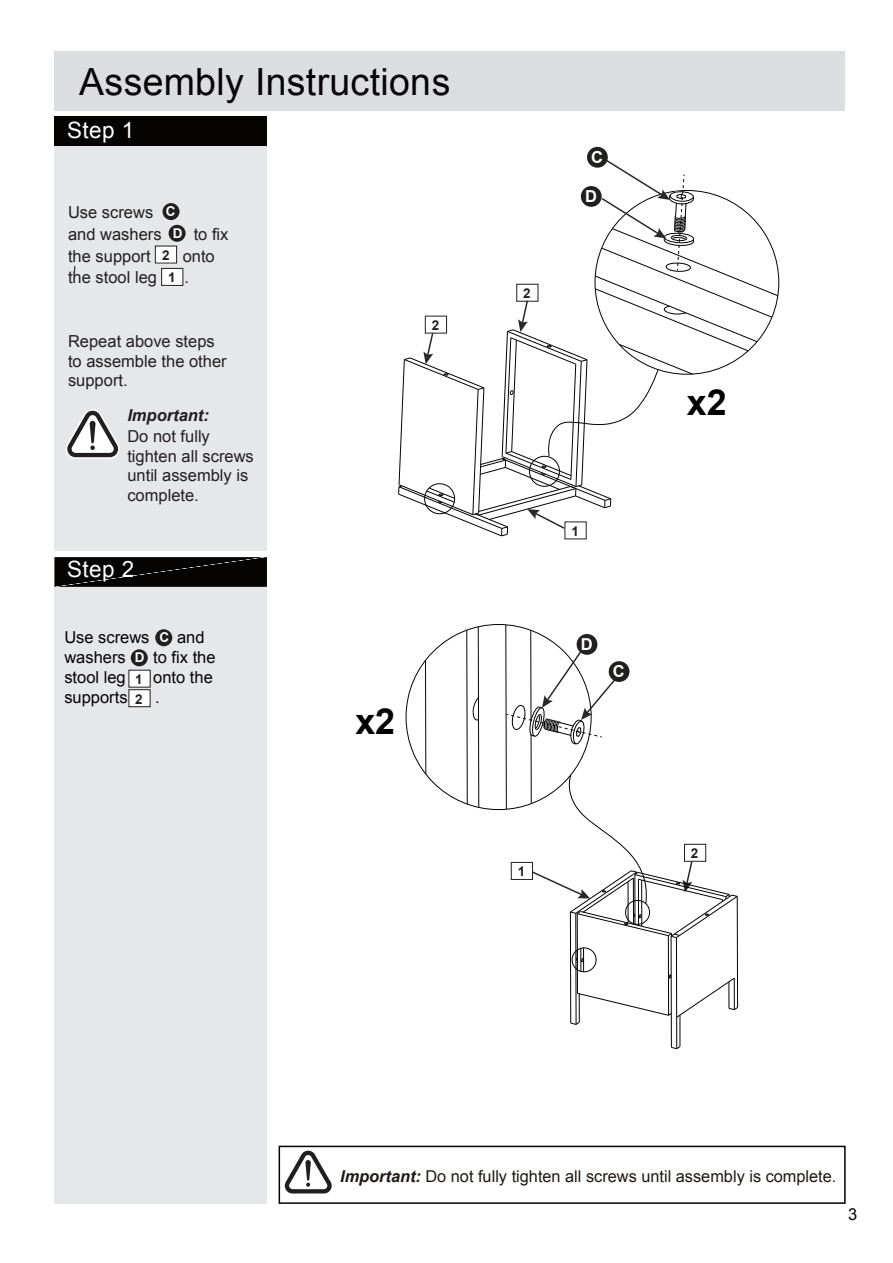
<style>
.page{position:relative;width:893px;height:1263px;background:#fff}
.page>*{position:absolute;margin:0;border:0;box-sizing:border-box;transform-origin:0 0}
.t1{font:37.5px "Arial";letter-spacing:.01em;color:#060304}
.t2{font:700 35.85px "Arial";color:#030303}
.t3{font:22.5px "Arial";letter-spacing:.02em;color:#fff}
.t4{font:16.5px/19.8px "Arial";color:#221f1f}
.t5{font:16.5px/19.8px "Arial";color:#060304}
.t6{font:16.5px/19.8px "Arial";color:#231f20}
.t7{font:italic 700 16.5px "Arial";color:#231f20}
.t8{font:700 16.5px "Arial";color:#fff}
.t9{font:16.35px "Arial";color:#211814}
.t10{font:700 13.5px/19.5px "Arial";color:#221f1f}
.t11{font:700 13.5px "Arial";color:#fff}
.s1{font-weight:700;font-style:italic}
</style>
<div class="page">
<div style="left:54px;top:51px;width:791px;height:60px;background:#dcdddf"></div>
<div style="left:54px;top:116px;width:213px;height:1087px;background:#e6e7e9"></div>
<div style="left:155px;top:246px;width:22px;height:17px;background:#fff;border:1px solid #231f20"></div>
<div style="left:54px;top:116px;width:213px;height:30px;background:#050403"></div>
<svg style="left:54px;top:557px;width:213px;height:30px;background:#0b0a09"></svg>
<svg style="left:66px;top:409px;width:54px;height:50px"></svg>
<div style="left:42px;top:552px;width:239px;height:5px;background:#fff"></div>
<div style="left:162px;top:203px;width:17px;height:17px;background:#221f1f;border-radius:50%"></div>
<div style="left:169px;top:225px;width:17px;height:17px;background:#221f1f;border-radius:50%"></div>
<div style="left:155px;top:629px;width:17px;height:17px;background:#221f1f;border-radius:50%"></div>
<div style="left:131px;top:649px;width:17px;height:17px;background:#221f1f;border-radius:50%"></div>
<div style="left:161px;top:268px;width:22px;height:18px;background:#fff;border:1px solid #231f20"></div>
<div style="left:587px;top:147px;width:21px;height:21px;background:#221f1f;border-radius:50%"></div>
<div style="left:129px;top:670px;width:22px;height:18px;background:#fff"></div>
<div style="left:129px;top:689px;width:22px;height:18px;background:#fff;border:1px solid #231f20"></div>
<svg style="left:565px;top:537px;width:22px;height:2px"></svg>
<div style="left:279px;top:1146px;width:567px;height:58px;background:#fff;border:2px solid #030303"></div>
<svg style="left:283px;top:1147px;width:51px;height:47px"></svg>
<svg style="left:398px;top:158px;width:381px;height:379px"></svg>
<hr style="left:671px;top:936px;width:1px;height:111px;background:#030303">
<hr style="left:676px;top:938px;width:1px;height:111px;background:#030303">
<svg style="left:670px;top:1045px;width:10px;height:5px"></svg>
<hr style="left:737px;top:896px;width:1px;height:111px;background:#030303">
<hr style="left:577px;top:914px;width:1px;height:79px;background:#030303">
<hr style="left:668px;top:936px;width:1px;height:79px;background:#030303">
<hr style="left:570px;top:912px;width:1px;height:111px;background:#030303">
<hr style="left:575px;top:913px;width:1px;height:111px;background:#030303">
<svg style="left:570px;top:948px;width:169px;height:77px"></svg>
<div style="left:572px;top:947px;width:24px;height:25px;border:1px solid #030303;border-radius:50%"></div>
<hr style="left:425px;top:660px;width:1px;height:114px;background:#030303">
<svg style="left:466px;top:626px;width:14px;height:182px"></svg>
<svg style="left:505px;top:624px;width:233px;height:315px"></svg>
<hr style="left:680px;top:1015px;width:1px;height:32px;background:#030303">
<h1 class="t1" style="left:79px;top:57px;width:373px">Assembly Instructions</h1>
<h3 class="t3" style="left:67px;top:115px;width:69px">Step 1</h3>
<p class="t11" style="left:166px;top:202px;width:11px">C</p>
<p class="t10" style="left:162px;top:246px;width:9px">2</p>
<p class="t4" style="left:68px;top:202px;width:95px;line-height:21.6px">Use screws and washers</p>
<p class="t4" style="left:194px;top:224px;width:36px">to fix</p>
<p class="t11" style="left:173px;top:224px;width:11px">D</p>
<p class="t4" style="left:68px;top:246px;width:84px">the support</p>
<p class="t4" style="left:183px;top:246px;width:34px">onto</p>
<p class="t4" style="left:68px;top:268px;width:90px">the stool leg</p>
<p class="t4" style="left:185px;top:268px;width:6px">.</p>
<p class="t10" style="left:168px;top:268px;width:9px">1</p>
<p class="t4" style="left:68px;top:331px;width:160px">Repeat above steps to assemble the other support.</p>
<p class="t7" style="left:127px;top:405px;width:83px">Important:</p>
<p class="t6" style="left:127px;top:426px;width:128px">Do not fully tighten all screws until assembly is complete.</p>
<h3 class="t3" style="left:67px;top:555px;width:69px">Step 2</h3>
<p class="t5" style="left:64px;top:628px;width:87px">Use screws</p>
<p class="t5" style="left:177px;top:628px;width:29px">and</p>
<p class="t5" style="left:64px;top:648px;width:63px">washers</p>
<p class="t11" style="left:159px;top:628px;width:11px">C</p>
<p class="t5" style="left:64px;top:648px;width:153px;text-indent:89px">to fix the stool leg 1onto the supports</p>
<p class="t11" style="left:135px;top:649px;width:11px">D</p>
<p class="t10" style="left:135px;top:670px;width:9px">1<br>2</p>
<p class="t5" style="left:155px;top:687px;width:6px">.</p>
<p class="t10" style="left:432px;top:316px;width:9px">2</p>
<h2 class="t2" style="left:355px;top:698px;width:41px">x2</h2>
<p class="t10" style="left:523px;top:284px;width:9px">2</p>
<p class="t8" style="left:591px;top:146px;width:13px">C</p>
<p class="t8" style="left:585px;top:185px;width:13px">D</p>
<p class="t10" style="left:571px;top:522px;width:9px">1</p>
<p class="t8" style="left:581px;top:633px;width:13px">D</p>
<p class="t8" style="left:613px;top:660px;width:13px">C</p>
<h2 class="t2" style="left:687px;top:379px;width:41px">x2</h2>
<p class="t10" style="left:518px;top:862px;width:9px">1</p>
<p class="t10" style="left:691px;top:844px;width:9px">2</p>
<p class="t9" style="left:340px;top:1166px;width:498px"><span class="s1">Important:</span> Do not fully tighten all screws until assembly is complete.</p>
<p class="t5" style="left:848px;top:1205px;width:11px">3</p>
</div>
